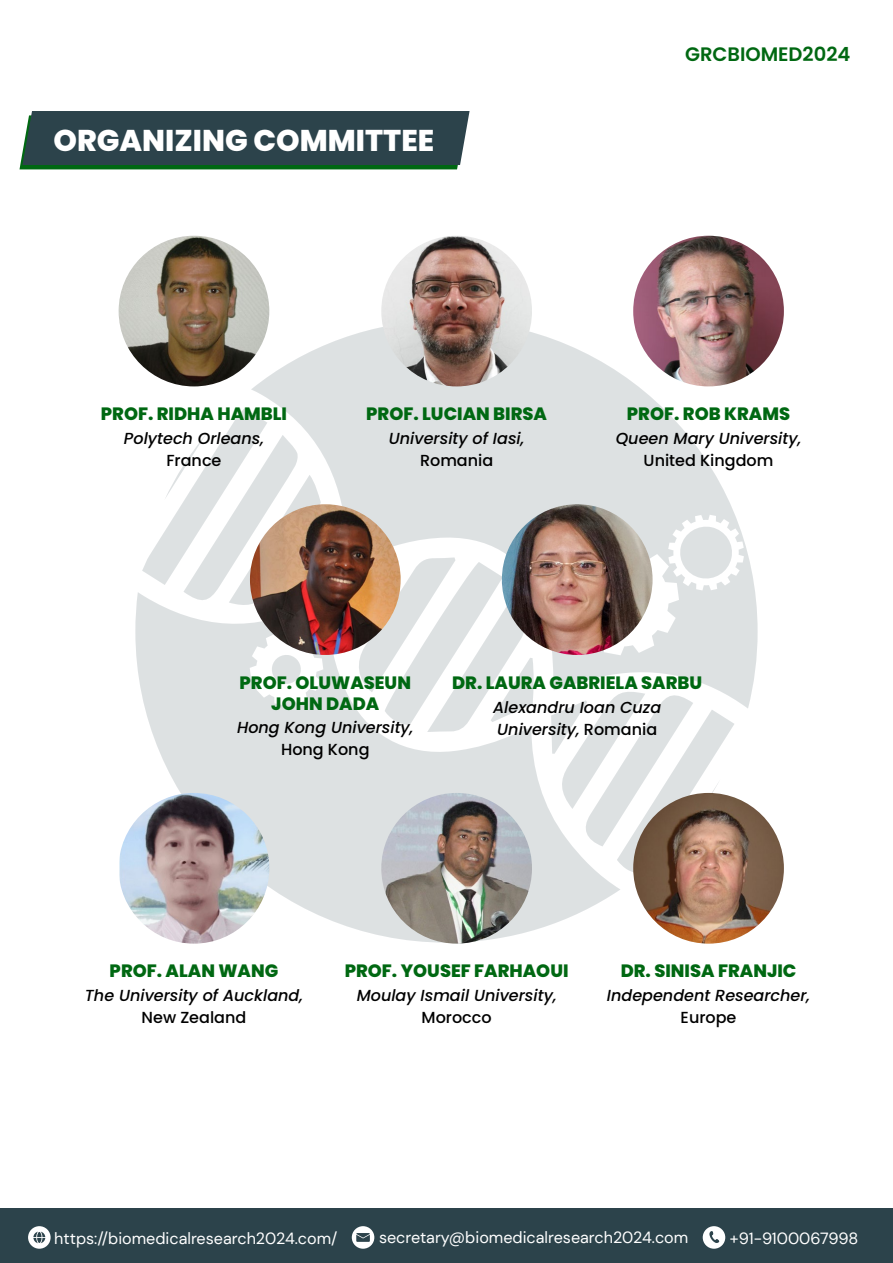
<style>
.page{position:relative;width:893px;height:1263px;background:#fff}
.page>*{position:absolute;margin:0;border:0;box-sizing:border-box;transform-origin:0 0}
.t1{font:800 30px "Poppins";color:#fff}
.t2{font:600 19.5px "Poppins";color:#006812}
.t3{font:800 17.85px/21.5px "Poppins";color:#006812;text-align:center}
.t4{font:16.2px "DM Sans";color:#fff}
.t5{font:italic 500 16.05px/21.9px "Poppins";color:#000}
.t6{font:500 16.05px "Poppins";color:#000}
.s1{font-style:normal}
</style>
<div class="page">
<svg style="left:19px;top:111px;width:451px;height:58px;background:#2e4a4b"></svg>
<div style="left:0;top:1209px;width:893px;height:54px;background:#2c434b"></div>
<svg style="left:352px;top:1226px;width:22px;height:23px"></svg>
<svg style="left:28px;top:1226px;width:23px;height:23px"></svg>
<svg style="left:703px;top:1226px;width:22px;height:23px"></svg>
<svg style="left:135px;top:320px;width:623px;height:623px;fill:#dde1e2"></svg>
<img style="left:119px;top:236px;width:150px;height:150px;border-radius:75px">
<img style="left:381px;top:236px;width:151px;height:150px;border-radius:75px">
<img style="left:633px;top:236px;width:151px;height:150px;border-radius:75px">
<img style="left:250px;top:504px;width:151px;height:151px;border-radius:75px">
<img style="left:502px;top:504px;width:151px;height:151px;border-radius:75px">
<img style="left:119px;top:793px;width:150px;height:151px;border-radius:75px">
<img style="left:381px;top:793px;width:151px;height:151px;border-radius:75px">
<img style="left:633px;top:793px;width:151px;height:151px;border-radius:75px">
<h1 class="t1" style="left:53px;top:124px;width:382px">ORGANIZING COMMITTEE</h1>
<p class="t2" style="left:685px;top:43px;width:167px">GRCBIOMED2024</p>
<p class="t3" style="left:101px;top:403px;width:188px">PROF. RIDHA HAMBLI</p>
<p class="t5" style="left:124px;top:428px;width:142px">Polytech Orleans,</p>
<p class="t6" style="left:166px;top:451px;width:57px">France</p>
<p class="t3" style="left:366px;top:403px;width:182px">PROF. LUCIAN BIRSA</p>
<p class="t5" style="left:389px;top:428px;width:137px">University of Iasi,</p>
<p class="t6" style="left:420px;top:451px;width:75px">Romania</p>
<p class="t3" style="left:627px;top:403px;width:165px">PROF. ROB KRAMS</p>
<p class="t5" style="left:616px;top:428px;width:187px">Queen Mary University,</p>
<p class="t6" style="left:644px;top:451px;width:131px">United Kingdom</p>
<p class="t3" style="left:240px;top:672px;width:173px">PROF. OLUWASEUN<br>JOHN DADA</p>
<p class="t5" style="left:237px;top:716px;width:178px">Hong Kong University,</p>
<p class="t6" style="left:281px;top:740px;width:90px">Hong Kong</p>
<p class="t3" style="left:452px;top:672px;width:252px">DR. LAURA GABRIELA SARBU</p>
<p class="t5" style="left:493px;top:696px;width:170px">Alexandru Ioan Cuza<br>University, <span class="s1">Romania</span></p>
<p class="t3" style="left:110px;top:960px;width:170px">PROF. ALAN WANG</p>
<p class="t5" style="left:85px;top:985px;width:220px">The University of Auckland,</p>
<p class="t6" style="left:142px;top:1008px;width:106px">New Zealand</p>
<p class="t3" style="left:345px;top:960px;width:225px">PROF. YOUSEF FARHAOUI</p>
<p class="t5" style="left:357px;top:985px;width:201px">Moulay Ismail University,</p>
<p class="t6" style="left:422px;top:1008px;width:72px">Morocco</p>
<p class="t3" style="left:621px;top:960px;width:177px">DR. SINISA FRANJIC</p>
<p class="t5" style="left:607px;top:985px;width:205px">Independent Researcher,</p>
<p class="t6" style="left:681px;top:1008px;width:57px">Europe</p>
<p class="t4" style="left:54px;top:1228px;width:285px">https://biomedicalresearch2024.com/</p>
<p class="t4" style="left:379px;top:1227px;width:311px">secretary@biomedicalresearch2024.com</p>
<p class="t4" style="left:729px;top:1228px;width:130px">+91-9100067998</p>
</div>
